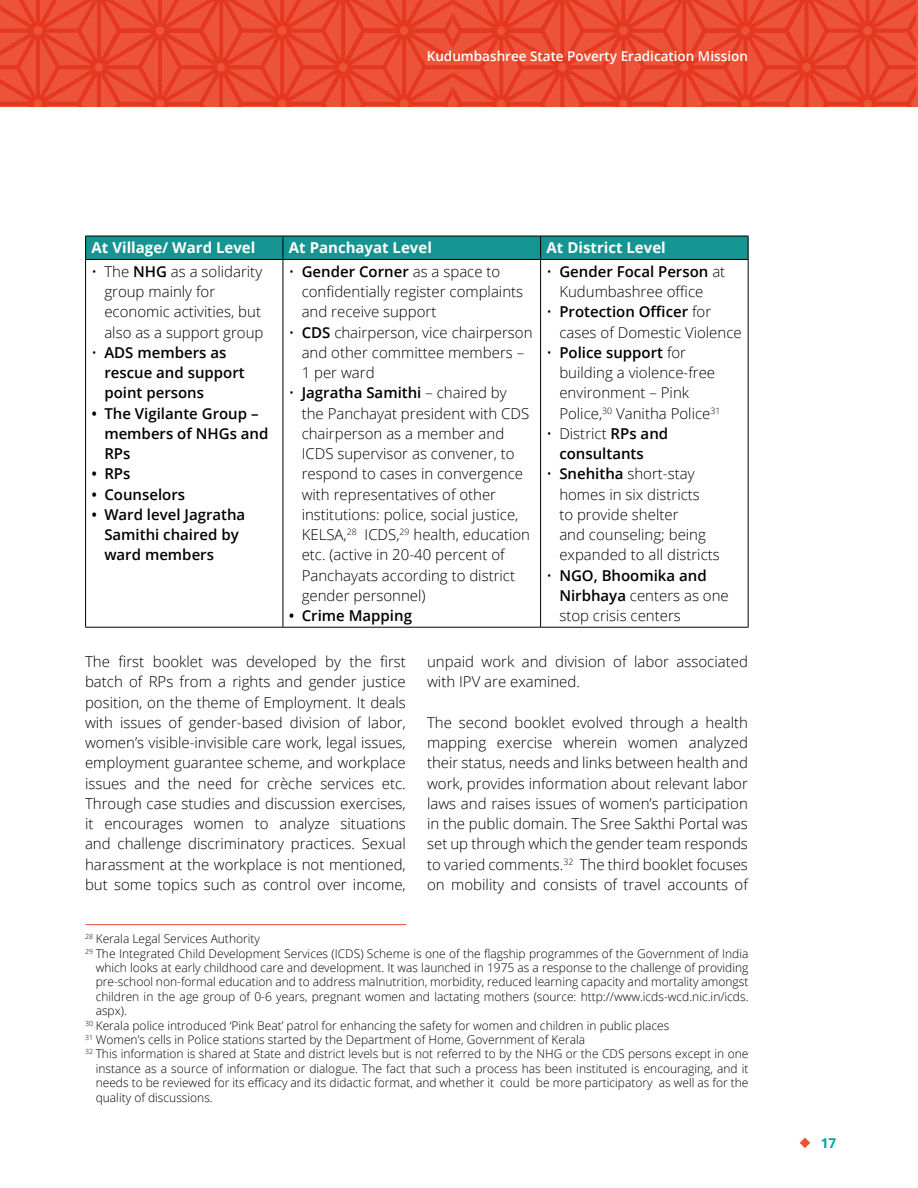
<style>
.page{position:relative;width:918px;height:1188px;background:#fff}
.page>*{position:absolute;margin:0;border:0;box-sizing:border-box;transform-origin:0 0}
.t1{font:300 15px/20.2px "Open Sans";color:#000}
.t2{font:600 15px/20.2px "Open Sans";color:#000}
.t3{font:700 15px "Open Sans";color:#fff}
.t4{font:600 13.5px "Open Sans";color:#fff}
.t5{font:700 13.5px "Open Sans";color:#00a39d}
.t6{font:300 12px "Open Sans";color:#000}
.s1{font-weight:600}
.s2{font-weight:300}
</style>
<div class="page">
<svg style="left:0;top:0;width:916px;height:107px;background:#e9482f"></svg>
<svg style="left:800px;top:1138px;width:10px;height:10px"></svg>
<div style="left:85px;top:236px;width:664px;height:23px;background:#169491"></div>
<hr style="left:85px;top:259px;width:198px;height:1px;background:#000">
<hr style="left:85px;top:260px;width:1px;height:367px;background:#000">
<hr style="left:283px;top:259px;width:258px;height:1px;background:#000">
<hr style="left:283px;top:260px;width:1px;height:367px;background:#000">
<hr style="left:541px;top:259px;width:208px;height:1px;background:#000">
<hr style="left:540px;top:260px;width:1px;height:367px;background:#000">
<hr style="left:748px;top:260px;width:1px;height:367px;background:#000">
<hr style="left:85px;top:627px;width:198px;height:1px;background:#000">
<hr style="left:283px;top:627px;width:258px;height:1px;background:#000">
<hr style="left:541px;top:627px;width:208px;height:1px;background:#000">
<hr style="left:86px;top:924px;width:320px;height:1px;background:#e94e37">
<p class="t4" style="left:427px;top:47px;width:323px">Kudumbashree State Poverty Eradication Mission</p>
<p class="t3" style="left:92px;top:237px;width:165px">At Village/ Ward Level</p>
<p class="t3" style="left:289px;top:237px;width:145px">At Panchayat Level</p>
<p class="t3" style="left:547px;top:237px;width:121px">At District Level</p>
<p class="t1" style="left:104px;top:261px;width:161px;text-indent:-13px">• The <span class="s1">NHG</span> as a solidarity group mainly for economic activities, but also as a support group</p>
<p class="t2" style="left:104px;top:342px;width:142px;text-indent:-13px"><span class="s2">•</span> ADS members as rescue and support point persons</p>
<p class="t2" style="left:104px;top:403px;width:166px;text-indent:-13px">• The Vigilante Group – members of NHGs and<br>RPs</p>
<p class="t2" style="left:92px;top:464px;width:40px">• RPs</p>
<p class="t2" style="left:92px;top:484px;width:95px">• Counselors</p>
<p class="t2" style="left:104px;top:504px;width:142px;text-indent:-13px">• Ward level Jagratha<br>Samithi chaired by ward members</p>
<p class="t1" style="left:302px;top:261px;width:223px;text-indent:-13px">• <span class="s1">Gender Corner</span> as a space to confidentially register complaints and receive support</p>
<p class="t1" style="left:302px;top:322px;width:232px;text-indent:-13px">• <span class="s1">CDS</span> chairperson, vice chairperson and other committee members –<br>1 per ward</p>
<p class="t1" style="left:302px;top:382px;width:230px;text-indent:-13px">• <span class="s1">Jagratha Samithi</span> – chaired by the Panchayat president with CDS chairperson as a member and<br>ICDS supervisor as convener, to respond to cases in convergence with representatives of other institutions: police, social justice,<br>KELSA,<sup>28</sup> ICDS,<sup>29</sup> health, education etc. (active in 20-40 percent of<br>Panchayats according to district gender personnel)</p>
<p class="t2" style="left:289px;top:605px;width:125px">• Crime Mapping</p>
<p class="t1" style="left:559px;top:261px;width:167px;text-indent:-13px">• <span class="s1">Gender Focal Person</span> at<br>Kudumbashree office</p>
<p class="t1" style="left:559px;top:301px;width:184px;text-indent:-13px">• <span class="s1">Protection Officer</span> for cases of Domestic Violence</p>
<p class="t1" style="left:559px;top:342px;width:163px;text-indent:-13px">• <span class="s1">Police support</span> for building a violence-free environment – Pink<br>Police,<sup>30</sup> Vanitha Police<sup>31</sup></p>
<p class="t2" style="left:559px;top:423px;width:110px;text-indent:-13px"><span class="s2">• District</span> RPs and consultants</p>
<p class="t1" style="left:559px;top:463px;width:162px;text-indent:-13px">• <span class="s1">Snehitha</span> short-stay homes in six districts<br>to provide shelter<br>and counseling; being expanded to all districts</p>
<p class="t1" style="left:559px;top:565px;width:171px;text-indent:-13px">• <span class="s1">NGO, Bhoomika and<br>Nirbhaya</span> centers as one stop crisis centers</p>
<p class="t1" style="left:85px;top:651px;width:322px;text-align:justify">The first booklet was developed by the first batch of RPs from a rights and gender justice position, on the theme of Employment. It deals with issues of gender-based division of labor, women’s visible-invisible care work, legal issues, employment guarantee scheme, and workplace issues and the need for crèche services etc.<br>Through case studies and discussion exercises, it encourages women to analyze situations and challenge discriminatory practices. Sexual harassment at the workplace is not mentioned, but some topics such as control over income,</p>
<p class="t1" style="left:427px;top:651px;width:322px">unpaid work and division of labor associated with IPV are examined.</p>
<p class="t1" style="left:427px;top:712px;width:322px;text-align:justify">The second booklet evolved through a health mapping exercise wherein women analyzed their status, needs and links between health and work, provides information about relevant labor laws and raises issues of women’s participation in the public domain. The Sree Sakthi Portal was set up through which the gender team responds to varied comments.<sup>32</sup> The third booklet focuses on mobility and consists of travel accounts of</p>
<p class="t6" style="left:85px;top:931px;width:176px"><sup>28</sup> Kerala Legal Services Authority</p>
<p class="t6" style="left:85px;top:945px;width:665px"><sup>29</sup> The Integrated Child Development Services (ICDS) Scheme is one of the flagship programmes of the Government of India</p>
<p class="t6" style="left:96px;top:959px;width:654px">which looks at early childhood care and development. It was launched in 1975 as a response to the challenge of providing</p>
<p class="t6" style="left:96px;top:974px;width:654px">pre-school non-formal education and to address malnutrition, morbidity, reduced learning capacity and mortality amongst</p>
<p class="t6" style="left:96px;top:988px;width:654px">children in the age group of 0-6 years, pregnant women and lactating mothers (source: http://www.icds-wcd.nic.in/icds.</p>
<p class="t6" style="left:96px;top:1003px;width:33px">aspx).</p>
<p class="t6" style="left:85px;top:1017px;width:586px"><sup>30</sup> Kerala police introduced ‘Pink Beat’ patrol for enhancing the safety for women and children in public places</p>
<p class="t6" style="left:85px;top:1031px;width:502px"><sup>31</sup> Women’s cells in Police stations started by the Department of Home, Government of Kerala</p>
<p class="t6" style="left:85px;top:1046px;width:665px"><sup>32</sup> This information is shared at State and district levels but is not referred to by the NHG or the CDS persons except in one</p>
<p class="t6" style="left:96px;top:1060px;width:654px">instance as a source of information or dialogue. The fact that such a process has been instituted is encouraging, and it</p>
<p class="t6" style="left:96px;top:1075px;width:654px">needs to be reviewed for its efficacy and its didactic format, and whether it could be more participatory as well as for the</p>
<p class="t6" style="left:96px;top:1089px;width:119px">quality of discussions.</p>
<p class="t5" style="left:821px;top:1134px;width:17px">17</p>
</div>
